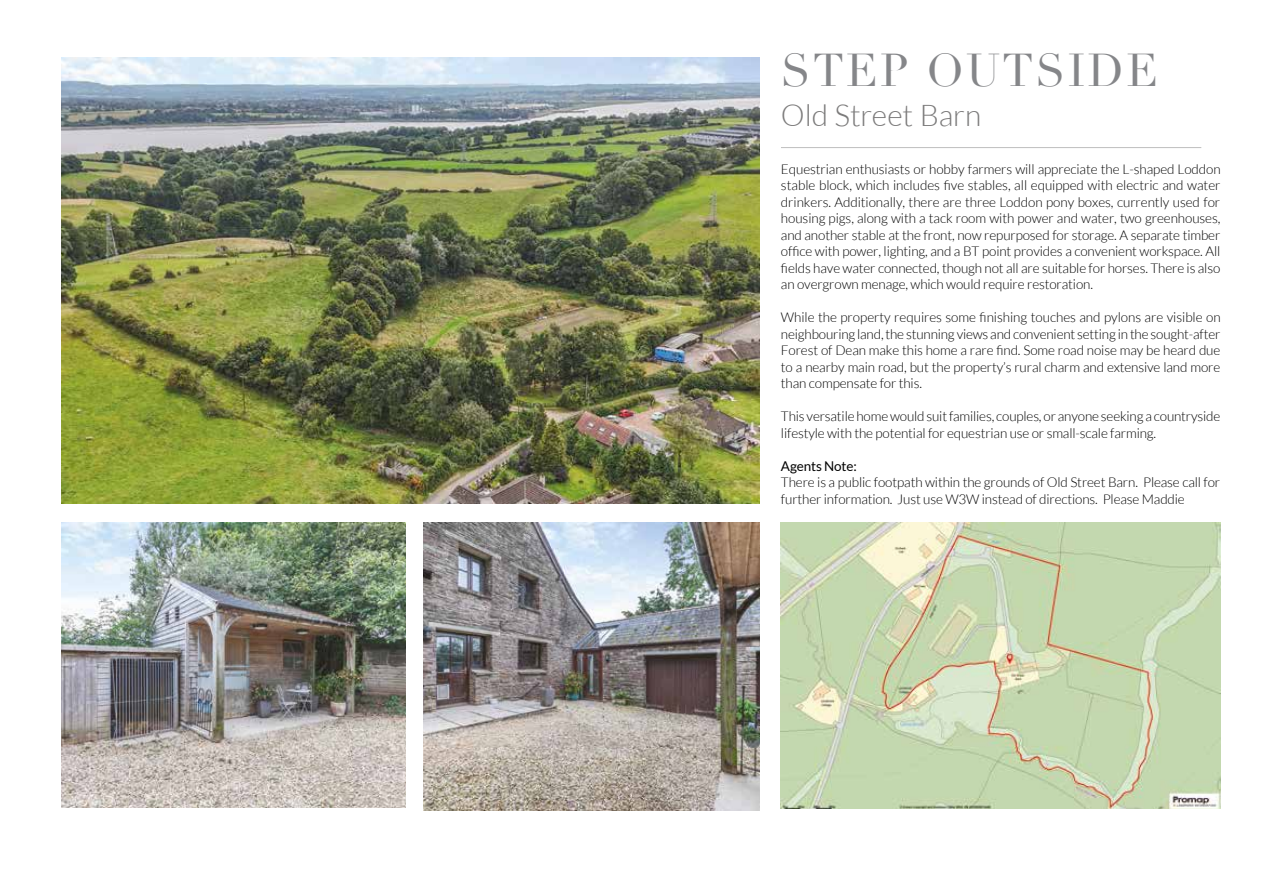
<style>
.page{position:relative;width:1263px;height:893px;background:#fff}
.page>*{position:absolute;margin:0;border:0;box-sizing:border-box;transform-origin:0 0}
.t1{font:45px "Didot";letter-spacing:.05em;color:#858689}
.t2{font:300 30px "Lato";letter-spacing:-.005em;color:#7c7b7b}
.t3{font:300 13.5px/16.5px "Lato";letter-spacing:-.01em;color:#000;text-align:justify}
.t4{font:13.5px "Lato";letter-spacing:-.01em;color:#000}
</style>
<div class="page">
<img style="left:62px;top:57px;width:697px;height:447px">
<img style="left:62px;top:523px;width:343px;height:285px">
<img style="left:781px;top:523px;width:439px;height:286px">
<hr style="left:781px;top:147px;width:420px;height:1px;background:#bebebe">
<img style="left:423px;top:523px;width:336px;height:287px">
<h1 class="t1" style="left:781px;top:43px;width:379px">STEP OUTSIDE</h1>
<h2 class="t2" style="left:781px;top:99px;width:202px">Old Street Barn</h2>
<p class="t3" style="left:781px;top:161px;width:441px">Equestrian enthusiasts or hobby farmers will appreciate the L-shaped Loddon stable block, which includes five stables, all equipped with electric and water drinkers. Additionally, there are three Loddon pony boxes, currently used for housing pigs, along with a tack room with power and water, two greenhouses, and another stable at the front, now repurposed for storage. A separate timber office with power, lighting, and a BT point provides a convenient workspace. All fields have water connected, though not all are suitable for horses. There is also an overgrown menage, which would require restoration.</p>
<p class="t3" style="left:781px;top:309px;width:441px">While the property requires some finishing touches and pylons are visible on neighbouring land, the stunning views and convenient setting in the sought-after Forest of Dean make this home a rare find. Some road noise may be heard due to a nearby main road, but the property’s rural charm and extensive land more than compensate for this.</p>
<p class="t3" style="left:781px;top:408px;width:441px">This versatile home would suit families, couples, or anyone seeking a countryside lifestyle with the potential for equestrian use or small-scale farming.</p>
<p class="t4" style="left:781px;top:458px;width:77px">Agents Note:</p>
<p class="t3" style="left:781px;top:474px;width:441px">There is a public footpath within the grounds of Old Street Barn. Please call for further information. Just use W3W instead of directions. Please Maddie</p>
</div>
